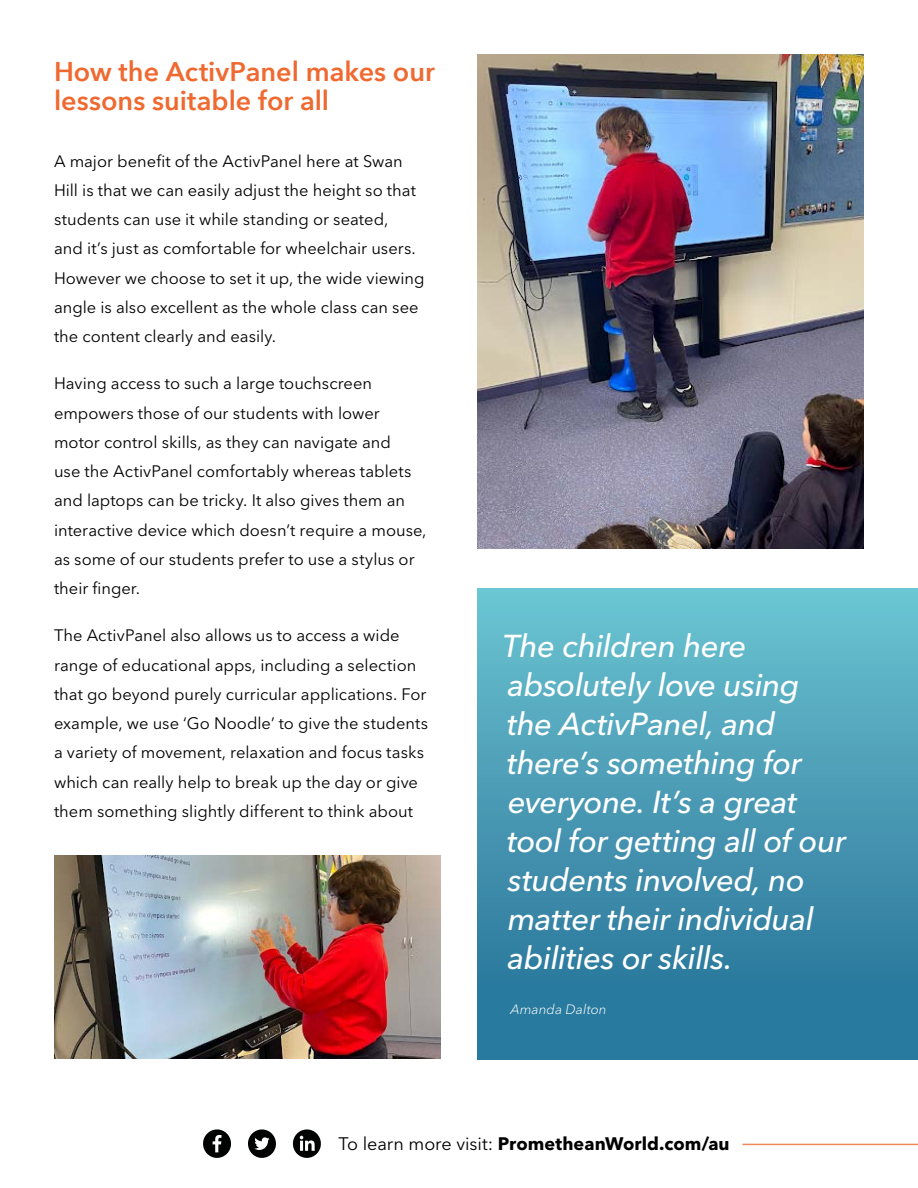
<style>
.page{position:relative;width:918px;height:1188px;background:#fff}
.page>*{position:absolute;margin:0;border:0;box-sizing:border-box;transform-origin:0 0}
.t1{font:italic 500 31.5px/39px "Avenir Next LT Pro";letter-spacing:-.015em;color:#fff}
.t2{font:600 27px/29.2px "Avenir Next";color:#ef6930}
.t3{font:700 18px "Avenir Next LT Pro";color:#000101}
.t4{font:16.5px/29.2px "Avenir Next LT Pro";color:#000101}
.t5{font:italic 300 13.5px "Avenir Next LT Pro";letter-spacing:.005em;color:#fff}
.s1{font-weight:400}
</style>
<div class="page">
<div style="left:477px;top:588px;width:441px;height:472px;background:linear-gradient(to bottom,#6bc2d0,#226f96)"></div>
<img style="left:54px;top:855px;width:387px;height:204px">
<img style="left:477px;top:54px;width:387px;height:495px">
<hr style="left:743px;top:1144px;width:175px;height:1px;background:#ef6930">
<svg style="left:203px;top:1129px;width:28px;height:29px"></svg>
<svg style="left:248px;top:1129px;width:28px;height:29px"></svg>
<svg style="left:292px;top:1129px;width:29px;height:29px"></svg>
<h2 class="t2" style="left:54px;top:56px;width:382px">How the ActivPanel makes our lessons suitable for all</h2>
<p class="t4" style="left:54px;top:146px;width:372px">A major benefit of the ActivPanel here at Swan Hill is that we can easily adjust the height so that students can use it while standing or seated,<br>and it’s just as comfortable for wheelchair users.<br>However we choose to set it up, the wide viewing angle is also excellent as the whole class can see the content clearly and easily.</p>
<p class="t4" style="left:54px;top:369px;width:374px">Having access to such a large touchscreen empowers those of our students with lower motor control skills, as they can navigate and<br>use the ActivPanel comfortably whereas tablets and laptops can be tricky. It also gives them an interactive device which doesn’t require a mouse, as some of our students prefer to use a stylus or their finger.</p>
<p class="t4" style="left:54px;top:621px;width:376px">The ActivPanel also allows us to access a wide range of educational apps, including a selection that go beyond purely curricular applications. For example, we use ‘Go Noodle’ to give the students a variety of movement, relaxation and focus tasks which can really help to break up the day or give them something slightly different to think about</p>
<h1 class="t1" style="left:503px;top:627px;width:345px">The children here absolutely love using the ActivPanel, and there’s something for everyone. It’s a great tool for getting all of our students involved, no matter their individual abilities or skills.</h1>
<p class="t5" style="left:510px;top:1001px;width:98px">Amanda Dalton</p>
<p class="t3" style="left:339px;top:1132px;width:393px"><span class="s1">To learn more visit:</span> PrometheanWorld.com/au</p>
</div>
